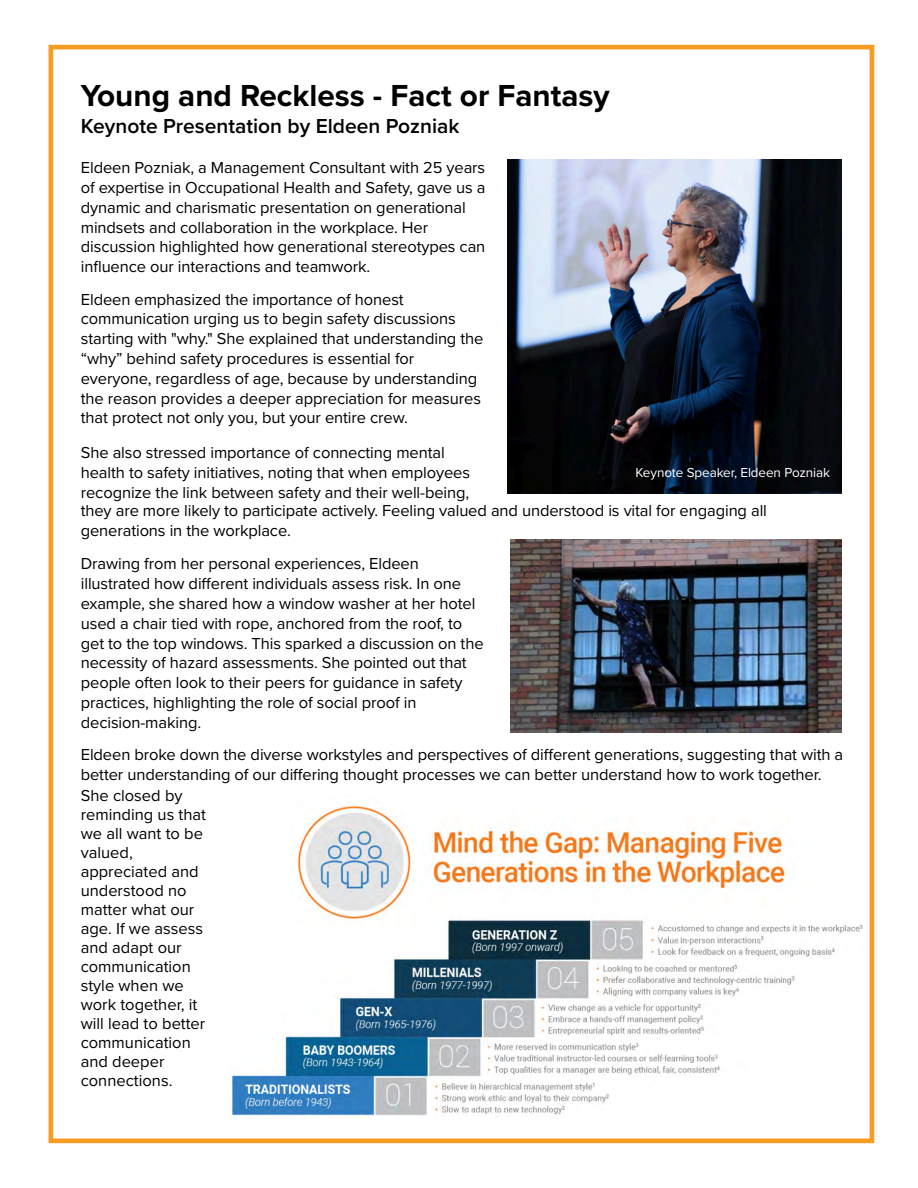
<style>
.page{position:relative;width:918px;height:1188px;background:#fff}
.page>*{position:absolute;margin:0;border:0;box-sizing:border-box;transform-origin:0 0}
.t1{font:700 31.5px "Proxima Nova";color:#000}
.t2{font:600 21px "Proxima Nova";color:#000}
.t3{font:16.5px/19.8px "Proxima Nova";letter-spacing:-.005em;color:#000}
.t4{font:13.5px "Proxima Nova";letter-spacing:-.005em;color:#fff}
</style>
<div class="page">
<div style="left:49px;top:45px;width:825px;height:1098px;border:5px solid #f99c23"></div>
<img style="left:507px;top:159px;width:334px;height:334px">
<img style="left:231px;top:805px;width:631px;height:314px">
<img style="left:510px;top:540px;width:331px;height:193px">
<h1 class="t1" style="left:81px;top:72px;width:530px">Young and Reckless - Fact or Fantasy</h1>
<p class="t2" style="left:81px;top:110px;width:380px">Keynote Presentation by Eldeen Pozniak</p>
<p class="t3" style="left:81px;top:157px;width:406px">Eldeen Pozniak, a Management Consultant with 25 years of expertise in Occupational Health and Safety, gave us a dynamic and charismatic presentation on generational mindsets and collaboration in the workplace. Her discussion highlighted how generational stereotypes can influence our interactions and teamwork.</p>
<p class="t3" style="left:81px;top:288px;width:404px">Eldeen emphasized the importance of honest communication urging us to begin safety discussions starting with "why." She explained that understanding the “why” behind safety procedures is essential for everyone, regardless of age, because by understanding the reason provides a deeper appreciation for measures that protect not only you, but your entire crew.</p>
<p class="t3" style="left:81px;top:442px;width:688px">She also stressed importance of connecting mental<br>health to safety initiatives, noting that when employees<br>recognize the link between safety and their well-being,<br>they are more likely to participate actively. Feeling valued and understood is vital for engaging all generations in the workplace.</p>
<p class="t3" style="left:81px;top:553px;width:404px">Drawing from her personal experiences, Eldeen illustrated how different individuals assess risk. In one example, she shared how a window washer at her hotel used a chair tied with rope, anchored from the roof, to get to the top windows. This sparked a discussion on the necessity of hazard assessments. She pointed out that people often look to their peers for guidance in safety practices, highlighting the role of social proof in decision-making.</p>
<p class="t4" style="left:635px;top:463px;width:196px">Keynote Speaker, Eldeen Pozniak</p>
<p class="t3" style="left:81px;top:744px;width:764px">Eldeen broke down the diverse workstyles and perspectives of different generations, suggesting that with a better understanding of our differing thought processes we can better understand how to work together.</p>
<p class="t3" style="left:81px;top:785px;width:127px;line-height:19px">She closed by reminding us that we all want to be valued, appreciated and understood no matter what our age. If we assess and adapt our communication style when we work together, it will lead to better communication and deeper connections.</p>
</div>
